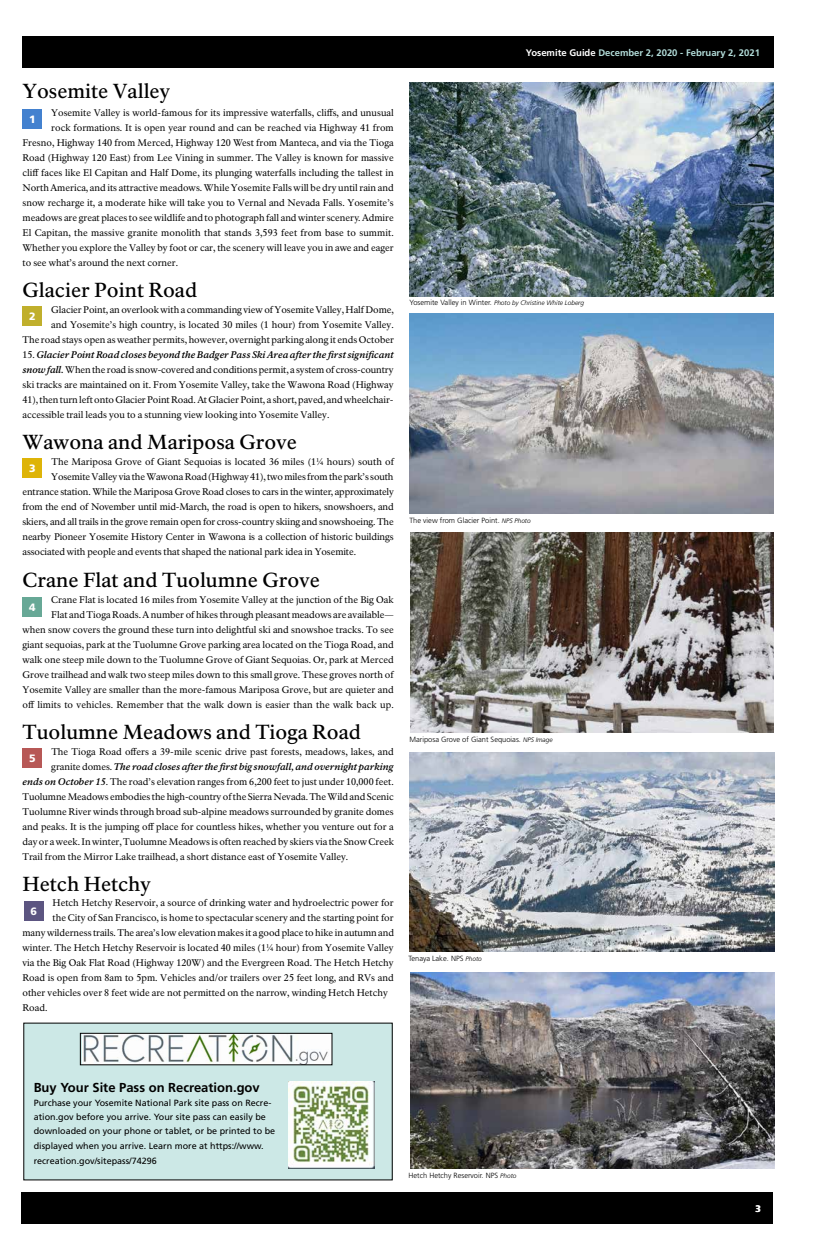
<style>
.page{position:relative;width:819px;height:1260px;background:#fff}
.page>*{position:absolute;margin:0;border:0;box-sizing:border-box;transform-origin:0 0}
.MAIN_-_body{font:500 20px "NPS Rawlinson OT";color:#000}
.MAIN_-_heading_1{font:500 20px "NPS Rawlinson OT";color:#000}
.SIDE_BAR_-_head{font:700 13px "Frutiger LT Std";color:#000}
.t1{font:900 10.7px "Frutiger LT Std";color:#fff}
.MAIN_-_body-2{font:9.5px/15px "NPS Rawlinson OT";color:#000;text-align:right}
.MAIN_-_heading_1-2{font:9.5px "NPS Rawlinson OT";color:#000}
.MAIN_-_body-3{font:italic 700 9.5px "NPS Rawlinson OT";letter-spacing:-.005em;color:#000}
.t2{font:700 9.5px "Frutiger LT Std";color:#b3ddda}
.t3{font:700 9.5px "Frutiger LT Std";color:#fff}
.SIDE_BAR_-_head-2{font:9px/14px "Frutiger LT Std";color:#000}
.PHOTO_-_caption{font:300 7.5px "Frutiger LT Std";color:#000}
.PHOTO_-_caption-2{font:italic 300 6.5px "Frutiger LT Std";color:#000}
.s1{font-weight:700;font-style:italic}
.s2{font-weight:400;font-style:normal}
.s3{color:#fff}
.s4{font-style:normal;font-size:7.5px}
.s5{font-style:italic;font-size:6.5px}
</style>
<div class="page">
<div style="left:22px;top:36px;width:752px;height:32px;background:#000"></div>
<div style="left:22px;top:1192px;width:751px;height:32px;background:#000"></div>
<div style="left:22px;top:109px;width:20px;height:20px;background:#4381cf"></div>
<div style="left:22px;top:306px;width:20px;height:20px;background:#c0af2c"></div>
<div style="left:22px;top:458px;width:20px;height:20px;background:#deb408"></div>
<div style="left:22px;top:597px;width:20px;height:19px;background:#67a896"></div>
<div style="left:22px;top:749px;width:20px;height:19px;background:#b75856"></div>
<img style="left:410px;top:82px;width:364px;height:214px">
<img style="left:410px;top:314px;width:364px;height:199px">
<img style="left:410px;top:533px;width:364px;height:199px">
<img style="left:410px;top:752px;width:364px;height:200px">
<img style="left:410px;top:973px;width:364px;height:195px">
<div style="left:24px;top:901px;width:20px;height:20px;background:#5c5581"></div>
<div style="left:24px;top:1023px;width:368px;height:157px;background:#cce8e6"></div>
<img style="left:288px;top:1081px;width:87px;height:88px">
<img style="left:83px;top:1035px;width:247px;height:28px">
<div style="left:80px;top:1033px;width:252px;height:32px;border:1px solid #000"></div>
<p class="MAIN_-_heading_1" style="left:22px;top:79px;width:149px">Yosemite Valley</p>
<p class="t1" style="left:29px;top:113px;width:8px">1</p>
<p class="MAIN_-_heading_1-2" style="left:51px;top:107px;width:344px">Yosemite Valley is world-famous for its impressive waterfalls, cliffs, and unusual</p>
<p class="MAIN_-_heading_1-2" style="left:51px;top:122px;width:344px">rock formations. It is open year round and can be reached via Highway 41 from</p>
<p class="MAIN_-_heading_1-2" style="left:22px;top:137px;width:373px">Fresno, Highway 140 from Merced, Highway 120 West from Manteca, and via the Tioga</p>
<p class="MAIN_-_heading_1-2" style="left:22px;top:152px;width:373px">Road (Highway 120 East) from Lee Vining in summer. The Valley is known for massive</p>
<p class="MAIN_-_heading_1-2" style="left:22px;top:167px;width:373px">cliff faces like El Capitan and Half Dome, its plunging waterfalls including the tallest in</p>
<p class="MAIN_-_heading_1-2" style="left:22px;top:182px;width:373px">North America, and its attractive meadows. While Yosemite Falls will be dry until rain and</p>
<p class="MAIN_-_heading_1-2" style="left:22px;top:197px;width:373px">snow recharge it, a moderate hike will take you to Vernal and Nevada Falls. Yosemite’s</p>
<p class="MAIN_-_heading_1-2" style="left:22px;top:212px;width:373px">meadows are great places to see wildlife and to photograph fall and winter scenery. Admire</p>
<p class="MAIN_-_heading_1-2" style="left:22px;top:227px;width:373px">El Capitan, the massive granite monolith that stands 3,593 feet from base to summit.</p>
<p class="MAIN_-_heading_1-2" style="left:22px;top:242px;width:373px">Whether you explore the Valley by foot or car, the scenery will leave you in awe and eager</p>
<p class="MAIN_-_heading_1-2" style="left:22px;top:257px;width:157px">to see what’s around the next corner.</p>
<p class="MAIN_-_heading_1" style="left:22px;top:278px;width:176px">Glacier Point Road</p>
<p class="t1" style="left:29px;top:310px;width:8px">2</p>
<p class="MAIN_-_body-2" style="left:22px;top:303px;width:373px">Glacier Point, an overlook with a commanding view of Yosemite Valley, Half Dome,<br>and Yosemite’s high country, is located 30 miles (1 hour) from Yosemite Valley.<br>The road stays open as weather permits, however, overnight parking along it ends October</p>
<p class="MAIN_-_body-2" style="left:22px;top:348px;width:373px;text-align:justify">15. <span class="s1">Glacier Point Road closes beyond the Badger Pass Ski Area after the first significant snow fall.</span> When the road is snow-covered and conditions permit, a system of cross-country ski tracks are maintained on it. From Yosemite Valley, take the Wawona Road (Highway 41), then turn left onto Glacier Point Road. At Glacier Point, a short, paved, and wheelchair&shy;accessible trail leads you to a stunning view looking into Yosemite Valley.</p>
<p class="MAIN_-_body" style="left:22px;top:430px;width:276px">Wawona and Mariposa Grove</p>
<p class="t1" style="left:29px;top:462px;width:8px">3</p>
<p class="MAIN_-_body-2" style="left:51px;top:455px;width:344px">The Mariposa Grove of Giant Sequoias is located 36 miles (1¼ hours) south of</p>
<p class="MAIN_-_body-2" style="left:51px;top:470px;width:344px">Yosemite Valley via the Wawona Road (Highway 41), two miles from the park’s south</p>
<p class="MAIN_-_body-2" style="left:22px;top:485px;width:373px">entrance station. While the Mariposa Grove Road closes to cars in the winter, approximately</p>
<p class="MAIN_-_body-2" style="left:22px;top:500px;width:373px">from the end of November until mid-March, the road is open to hikers, snowshoers, and</p>
<p class="MAIN_-_body-2" style="left:22px;top:515px;width:373px">skiers, and all trails in the grove remain open for cross-country skiing and snowshoeing. The</p>
<p class="MAIN_-_body-2" style="left:22px;top:530px;width:373px">nearby Pioneer Yosemite History Center in Wawona is a collection of historic buildings</p>
<p class="MAIN_-_body-2" style="left:22px;top:545px;width:335px">associated with people and events that shaped the national park idea in Yosemite.</p>
<p class="MAIN_-_body" style="left:22px;top:568px;width:299px">Crane Flat and Tuolumne Grove</p>
<p class="t1" style="left:29px;top:600px;width:8px">4</p>
<p class="MAIN_-_body-2" style="left:22px;top:593px;width:373px">Crane Flat is located 16 miles from Yosemite Valley at the junction of the Big Oak<br>Flat and Tioga Roads. A number of hikes through pleasant meadows are available—<br>when snow covers the ground these turn into delightful ski and snowshoe tracks. To see giant sequoias, park at the Tuolumne Grove parking area located on the Tioga Road, and walk one steep mile down to the Tuolumne Grove of Giant Sequoias. Or, park at Merced Grove trailhead and walk two steep miles down to this small grove. These groves north of Yosemite Valley are smaller than the more-famous Mariposa Grove, but are quieter and off limits to vehicles. Remember that the walk down is easier than the walk back up.</p>
<p class="MAIN_-_body" style="left:22px;top:720px;width:340px">Tuolumne Meadows and Tioga Road</p>
<p class="t1" style="left:29px;top:752px;width:8px">5</p>
<p class="MAIN_-_body-2" style="left:51px;top:745px;width:344px">The Tioga Road offers a 39-mile scenic drive past forests, meadows, lakes, and</p>
<p class="MAIN_-_body-3" style="left:51px;top:761px;width:344px"><span class="s2">granite domes.</span> The road closes after the first big snowfall, and overnight parking</p>
<p class="MAIN_-_body-2" style="left:22px;top:775px;width:373px"><span class="s1">ends on October 15</span>. The road’s elevation ranges from 6,200 feet to just under 10,000 feet.</p>
<p class="MAIN_-_body-2" style="left:22px;top:790px;width:373px">Tuolumne Meadows embodies the high-country of the Sierra Nevada. The Wild and Scenic</p>
<p class="MAIN_-_body-2" style="left:22px;top:805px;width:373px">Tuolumne River winds through broad sub-alpine meadows surrounded by granite domes</p>
<p class="MAIN_-_body-2" style="left:22px;top:820px;width:373px">and peaks. It is the jumping off place for countless hikes, whether you venture out for a</p>
<p class="MAIN_-_body-2" style="left:22px;top:835px;width:373px">day or a week. In winter, Tuolumne Meadows is often reached by skiers via the Snow Creek</p>
<p class="MAIN_-_body-2" style="left:22px;top:850px;width:327px">Trail from the Mirror Lake trailhead, a short distance east of Yosemite Valley.</p>
<p class="MAIN_-_body" style="left:22px;top:872px;width:130px">Hetch Hetchy</p>
<p class="MAIN_-_body-2" style="left:53px;top:896px;width:343px">Hetch Hetchy Reservoir, a source of drinking water and hydroelectric power for</p>
<p class="MAIN_-_body-2" style="left:53px;top:911px;width:343px">the City of San Francisco, is home to spectacular scenery and the starting point for</p>
<p class="MAIN_-_body-2" style="left:22px;top:926px;width:373px">many wilderness trails. The area’s low elevation makes it a good place to hike in autumn and</p>
<p class="MAIN_-_body-2" style="left:22px;top:941px;width:373px">winter. The Hetch Hetchy Reservoir is located 40 miles (1¼ hour) from Yosemite Valley</p>
<p class="MAIN_-_body-2" style="left:22px;top:956px;width:373px">via the Big Oak Flat Road (Highway 120W) and the Evergreen Road. The Hetch Hetchy</p>
<p class="MAIN_-_body-2" style="left:22px;top:971px;width:373px">Road is open from 8am to 5pm. Vehicles and/or trailers over 25 feet long, and RVs and</p>
<p class="MAIN_-_body-2" style="left:22px;top:986px;width:367px">other vehicles over 8 feet wide are not permitted on the narrow, winding Hetch Hetchy</p>
<p class="MAIN_-_body-2" style="left:22px;top:1001px;width:26px">Road.</p>
<p class="t1" style="left:30px;top:905px;width:8px">6</p>
<p class="t2" style="left:526px;top:47px;width:236px"><span class="s3">Yosemite Guide</span> December 2, 2020 - February 2, 2021</p>
<p class="PHOTO_-_caption-2" style="left:410px;top:299px;width:176px"><span class="s4">Yosemite Valley in Winter.</span> Photo by Christine White Loberg</p>
<p class="PHOTO_-_caption" style="left:410px;top:516px;width:123px">The view from Glacier Point. <span class="s5">NPS Photo</span></p>
<p class="PHOTO_-_caption" style="left:410px;top:735px;width:145px">Mariposa Grove of Giant Sequoias. <span class="s5">NPS Image</span></p>
<p class="PHOTO_-_caption" style="left:408px;top:954px;width:75px">Tenaya Lake. NPS <span class="s5">Photo</span></p>
<p class="SIDE_BAR_-_head" style="left:34px;top:1079px;width:228px">Buy Your Site Pass on Recreation.gov</p>
<p class="SIDE_BAR_-_head-2" style="left:34px;top:1095px;width:243px">Purchase your Yosemite National Park site pass on Recre&shy;ation.gov before you arrive. Your site pass can easily be downloaded on your phone or tablet, or be printed to be</p>
<p class="SIDE_BAR_-_head-2" style="left:34px;top:1138px;width:232px;line-height:15px">displayed when you arrive. Learn more at https://www. recreation.gov/sitepass/74296</p>
<p class="PHOTO_-_caption" style="left:408px;top:1171px;width:110px">Hetch Hetchy Reservoir. NPS <span class="s5">Photo</span></p>
<p class="t3" style="left:756px;top:1203px;width:7px">3</p>
</div>
